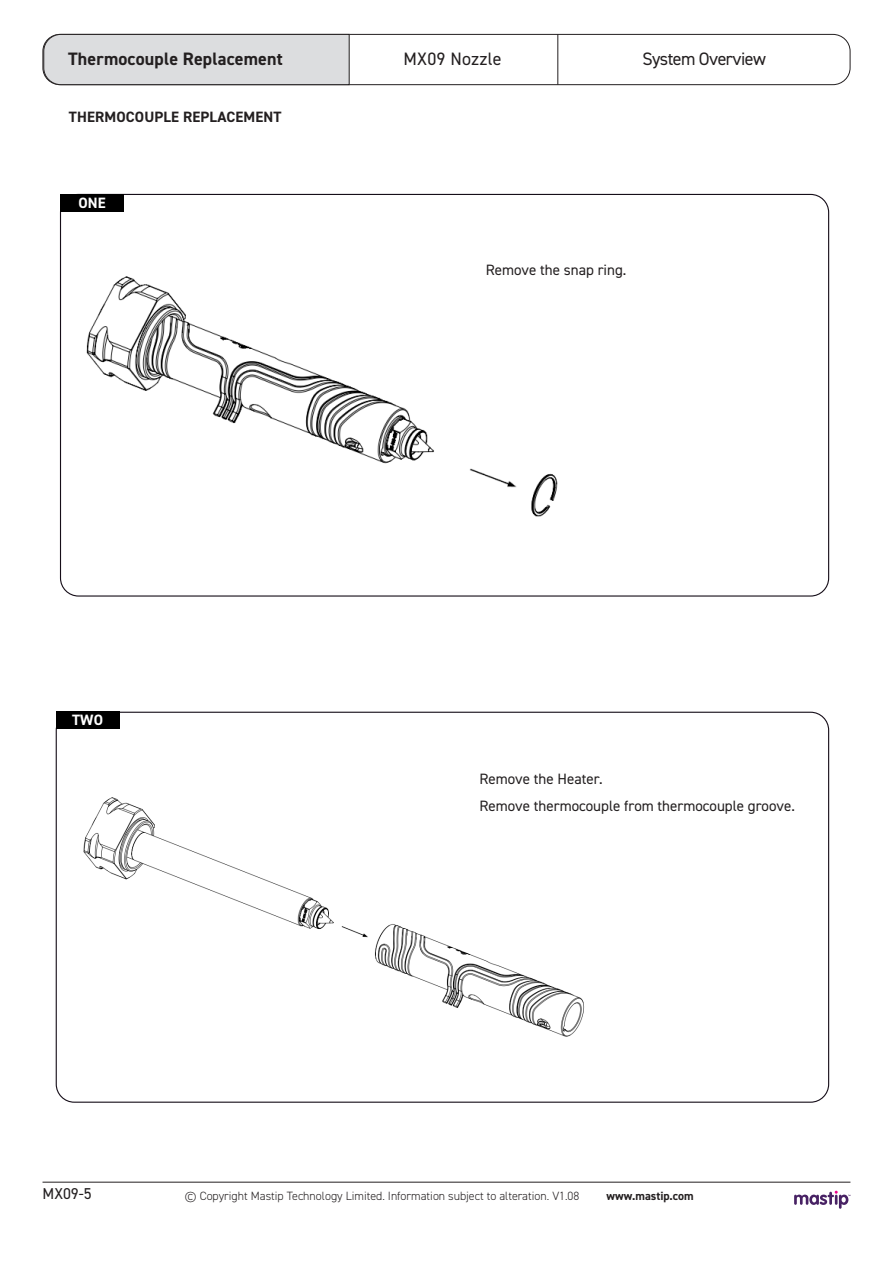
<style>
.page{position:relative;width:893px;height:1263px;background:#fff}
.page>*{position:absolute;margin:0;border:0;box-sizing:border-box;transform-origin:0 0}
.t1{font:700 18px "DIN2014";letter-spacing:.01em;color:#231f20}
.t2{font:18px "DIN2014";letter-spacing:-.03em;color:#231f20}
.t3{font:18px "DIN2014";letter-spacing:.01em;color:#231f20}
.Footnote{font:15.75px "DIN2014";color:#231f20}
.Body{font:15px/27px "DIN2014";color:#231f20}
.Body-2{font:700 15px "DIN2014";letter-spacing:.01em;color:#231f20}
.Body-3{font:700 15px "DIN2014";letter-spacing:.01em;color:#fff}
.t4{font:300 12px "DIN2014";color:#231f20}
.t5{font:700 12px "DIN2014";color:#231f20}
</style>
<div class="page">
<div style="left:43px;top:34px;width:807px;height:51px;border:1px solid #231f20;border-radius:17px"></div>
<div style="left:43px;top:34px;width:307px;height:51px;background:#dcdddf"></div>
<hr style="left:557px;top:34px;width:1px;height:51px;background:#231f20">
<svg style="left:794px;top:1191px;width:56px;height:18px"></svg>
<hr style="left:43px;top:1182px;width:807px;height:1px;background:#231f20">
<img style="left:61px;top:276px;width:497px;height:319px">
<img style="left:83px;top:797px;width:501px;height:240px">
<div style="left:60px;top:194px;width:64px;height:18px;background:#000"></div>
<div style="left:56px;top:712px;width:63px;height:17px;background:#000"></div>
<p class="t1" style="left:68px;top:47px;width:216px">Thermocouple Replacement</p>
<p class="t3" style="left:404px;top:48px;width:100px">MX09 Nozzle</p>
<p class="Body-2" style="left:69px;top:107px;width:214px">THERMOCOUPLE REPLACEMENT</p>
<p class="t2" style="left:643px;top:48px;width:125px">System Overview</p>
<p class="Body-3" style="left:78px;top:193px;width:29px">ONE</p>
<p class="Body" style="left:486px;top:256px;width:142px">Remove the snap ring.</p>
<p class="Body-3" style="left:72px;top:710px;width:33px">TWO</p>
<p class="Body" style="left:479px;top:765px;width:317px">Remove the Heater.<br>Remove thermocouple from thermocouple groove.</p>
<p class="Footnote" style="left:43px;top:1184px;width:51px">MX09-5</p>
<p class="t4" style="left:185px;top:1188px;width:396px">© Copyright Mastip Technology Limited. Information subject to alteration. V1.08</p>
<p class="t5" style="left:606px;top:1188px;width:89px">www.mastip.com</p>
</div>
